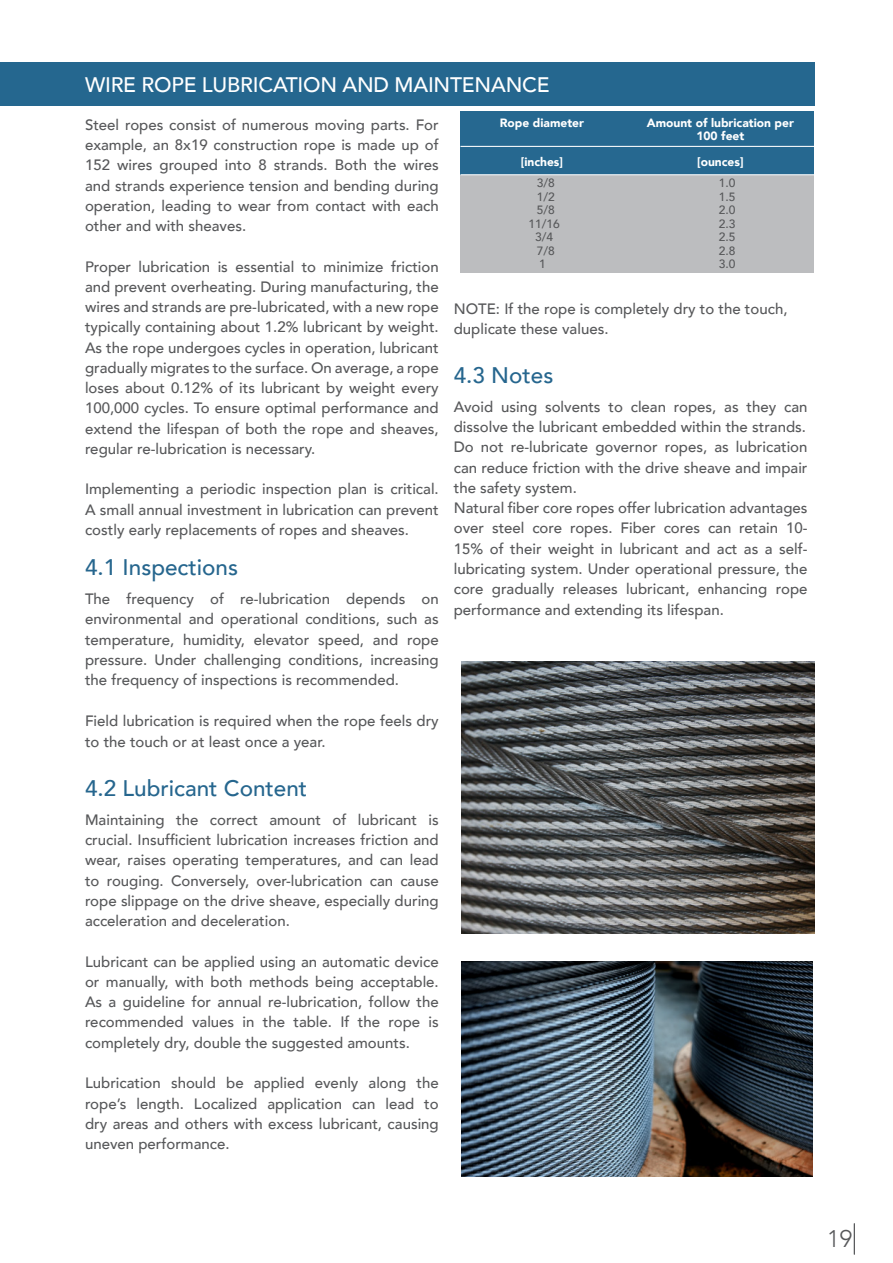
<style>
.page{position:relative;width:893px;height:1263px;background:#fff}
.page>*{position:absolute;margin:0;border:0;box-sizing:border-box;transform-origin:0 0}
.t1{font:300 24px "Avenir";color:#57585a}
.t2{font:500 22.5px "Avenir";color:#26668e}
.t3{font:500 21px "Avenir";letter-spacing:-.01em;color:#fff}
.t4{font:500 15px/20.2px "Avenir";color:#57585a;text-align:justify}
.List_Paragraph{font:900 12px/13.2px "Avenir";color:#fff;text-align:center}
.List_Paragraph-2{font:500 12px "Avenir";color:#57585a}
</style>
<div class="page">
<div style="left:460px;top:111px;width:354px;height:162px;background:#bcbdbf"></div>
<div style="left:0;top:62px;width:814px;height:44px;background:#25678f"></div>
<div style="left:460px;top:111px;width:354px;height:36px;background:#266890"></div>
<div style="left:460px;top:147px;width:354px;height:28px;background:#266890"></div>
<hr style="left:460px;top:146px;width:354px;height:1px;background:#fff">
<hr style="left:460px;top:174px;width:354px;height:1px;background:#fff">
<hr style="left:854px;top:1223px;width:1px;height:31px;background:#57585a">
<img style="left:462px;top:661px;width:352px;height:273px">
<img style="left:462px;top:962px;width:351px;height:214px">
<p class="t3" style="left:85px;top:66px;width:466px">WIRE ROPE LUBRICATION AND MAINTENANCE</p>
<p class="t4" style="left:85px;top:114px;width:355px">Steel ropes consist of numerous moving parts. For example, an 8x19 construction rope is made up of 152 wires grouped into 8 strands. Both the wires and strands experience tension and bending during operation, leading to wear from contact with each other and with sheaves.</p>
<p class="t4" style="left:85px;top:255px;width:355px">Proper lubrication is essential to minimize friction and prevent overheating. During manufacturing, the wires and strands are pre-lubricated, with a new rope typically containing about 1.2% lubricant by weight.<br>As the rope undergoes cycles in operation, lubricant gradually migrates to the surface. On average, a rope loses about 0.12% of its lubricant by weight every 100,000 cycles. To ensure optimal performance and extend the lifespan of both the rope and sheaves, regular re-lubrication is necessary.</p>
<p class="t4" style="left:85px;top:478px;width:355px">Implementing a periodic inspection plan is critical.<br>A small annual investment in lubrication can prevent costly early replacements of ropes and sheaves.</p>
<p class="t2" style="left:85px;top:548px;width:154px">4.1 Inspections</p>
<p class="t4" style="left:85px;top:588px;width:355px">The frequency of re-lubrication depends on environmental and operational conditions, such as temperature, humidity, elevator speed, and rope pressure. Under challenging conditions, increasing the frequency of inspections is recommended.</p>
<p class="t4" style="left:85px;top:709px;width:355px;line-height:21.6px">Field lubrication is required when the rope feels dry to the touch or at least once a year.</p>
<p class="t2" style="left:85px;top:769px;width:224px">4.2 Lubricant Content</p>
<p class="t4" style="left:85px;top:809px;width:355px">Maintaining the correct amount of lubricant is crucial. Insufficient lubrication increases friction and wear, raises operating temperatures, and can lead to rouging. Conversely, over-lubrication can cause rope slippage on the drive sheave, especially during acceleration and deceleration.</p>
<p class="t4" style="left:85px;top:950px;width:355px">Lubricant can be applied using an automatic device or manually, with both methods being acceptable.<br>As a guideline for annual re-lubrication, follow the recommended values in the table. If the rope is completely dry, double the suggested amounts.</p>
<p class="t4" style="left:85px;top:1072px;width:355px">Lubrication should be applied evenly along the rope’s length. Localized application can lead to dry areas and others with excess lubricant, causing uneven performance.</p>
<p class="List_Paragraph" style="left:500px;top:116px;width:86px">Rope diameter</p>
<p class="List_Paragraph" style="left:521px;top:155px;width:44px">[inches]</p>
<p class="List_Paragraph-2" style="left:537px;top:172px;width:20px">3/8</p>
<p class="List_Paragraph-2" style="left:537px;top:186px;width:20px">1/2</p>
<p class="List_Paragraph-2" style="left:537px;top:199px;width:20px">5/8</p>
<p class="List_Paragraph-2" style="left:528px;top:213px;width:33px">11/16</p>
<p class="List_Paragraph-2" style="left:535px;top:226px;width:20px">3/4</p>
<p class="List_Paragraph-2" style="left:537px;top:240px;width:20px">7/8</p>
<p class="List_Paragraph-2" style="left:539px;top:253px;width:8px">1</p>
<p class="List_Paragraph" style="left:647px;top:116px;width:149px">Amount of lubrication per<br>100 feet</p>
<p class="List_Paragraph" style="left:697px;top:155px;width:48px">[ounces]</p>
<p class="List_Paragraph-2" style="left:719px;top:172px;width:18px">1.0</p>
<p class="List_Paragraph-2" style="left:719px;top:186px;width:18px">1.5</p>
<p class="List_Paragraph-2" style="left:719px;top:199px;width:18px">2.0</p>
<p class="List_Paragraph-2" style="left:719px;top:213px;width:18px">2.3</p>
<p class="List_Paragraph-2" style="left:719px;top:226px;width:18px">2.5</p>
<p class="List_Paragraph-2" style="left:719px;top:240px;width:18px">2.8</p>
<p class="List_Paragraph-2" style="left:719px;top:253px;width:18px">3.0</p>
<p class="t4" style="left:454px;top:298px;width:335px">NOTE: If the rope is completely dry to the touch,</p>
<p class="t4" style="left:454px;top:318px;width:156px">duplicate these values.</p>
<p class="t2" style="left:454px;top:356px;width:101px">4.3 Notes</p>
<p class="t4" style="left:454px;top:396px;width:355px">Avoid using solvents to clean ropes, as they can dissolve the lubricant embedded within the strands.</p>
<p class="t4" style="left:454px;top:436px;width:355px">Do not re-lubricate governor ropes, as lubrication can reduce friction with the drive sheave and impair the safety system.</p>
<p class="t4" style="left:454px;top:497px;width:355px">Natural fiber core ropes offer lubrication advantages over steel core ropes. Fiber cores can retain 10- 15% of their weight in lubricant and act as a self&shy;lubricating system. Under operational pressure, the core gradually releases lubricant, enhancing rope performance and extending its lifespan.</p>
<p class="t1" style="left:827px;top:1225px;width:26px">19</p>
</div>
